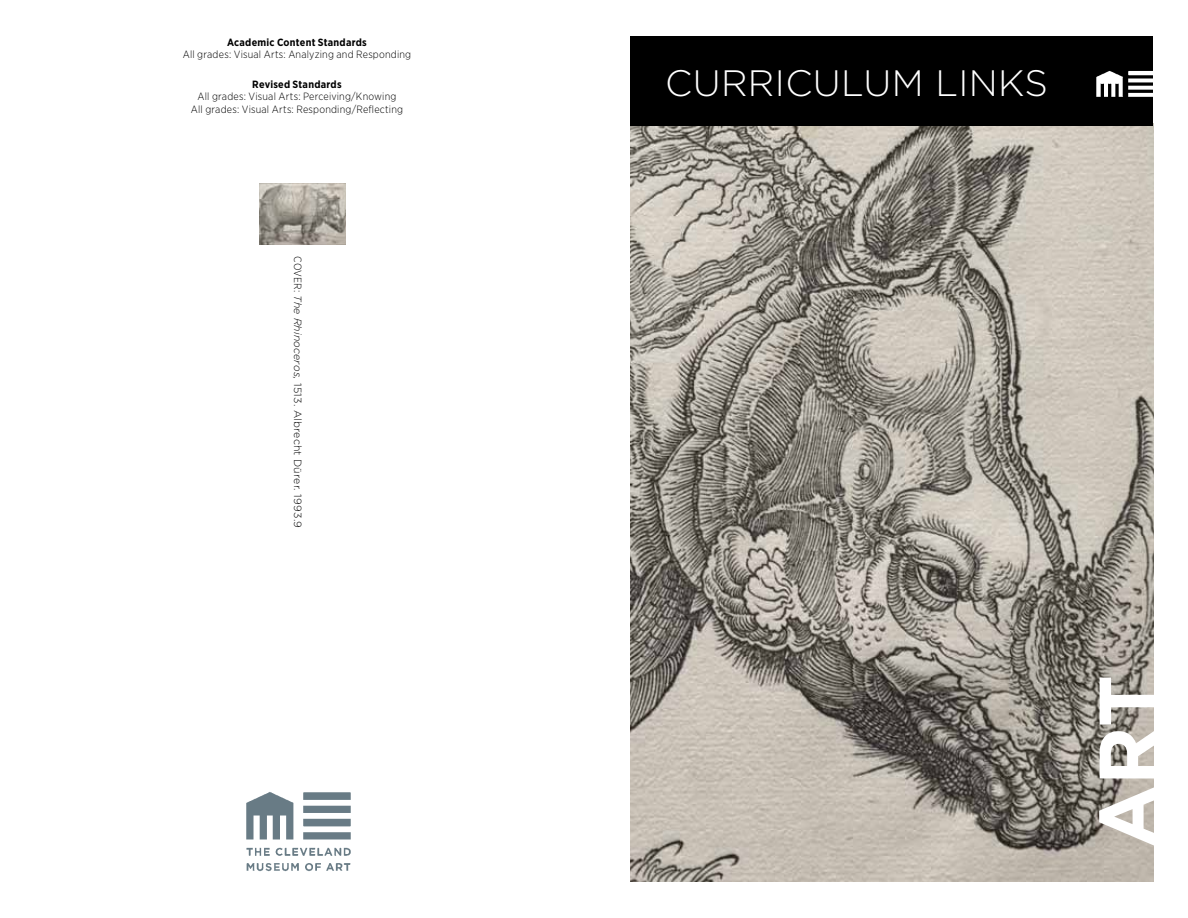
<style>
.page{position:relative;width:1188px;height:918px;background:#fff}
.page>*{position:absolute;margin:0;border:0;box-sizing:border-box;transform-origin:0 0}
.t1{font:700 81px "Gotham";color:#fff}
.t2{font:300 36.75px "Gotham";letter-spacing:.01em;color:#fff}
.t3{font:300 10.5px/12.6px "Gotham Narrow";letter-spacing:.02em;color:#000;text-align:center}
.t4{font:300 10.5px "Gotham";letter-spacing:.02em;color:#000}
.t5{font:700 10.5px "Gotham Narrow";letter-spacing:.025em;color:#000}
.s1{font-family:"Gotham Narrow"}
.s2{font-style:italic}
</style>
<div class="page">
<img style="left:246px;top:792px;width:105px;height:80px">
<img style="left:630px;top:123px;width:524px;height:759px">
<img style="left:260px;top:184px;width:86px;height:60px">
<div style="left:631px;top:36px;width:522px;height:90px;background:#000"></div>
<img style="left:1096px;top:70px;width:57px;height:27px">
<p class="t5" style="left:227px;top:36px;width:141px">Academic Content Standards</p>
<p class="t3" style="left:183px;top:48px;width:230px">All grades: Visual Arts: Analyzing and Responding</p>
<p class="t5" style="left:252px;top:78px;width:91px">Revised Standards</p>
<p class="t3" style="left:191px;top:90px;width:214px">All grades: Visual Arts: Perceiving/Knowing<br>All grades: Visual Arts: Responding/Reflecting</p>
<p class="t4" style="left:304px;top:256px;width:273px;rotate:90deg"><span class="s1">COVER:</span> <span class="s2">The Rhinoceros,</span> 1513. Albrecht Dürer. 1993.9</p>
<h2 class="t2" style="left:665px;top:61px;width:384px">CURRICULUM LINKS</h2>
<h1 class="t1" style="left:1079px;top:848px;width:175px;rotate:-90deg">art</h1>
</div>
